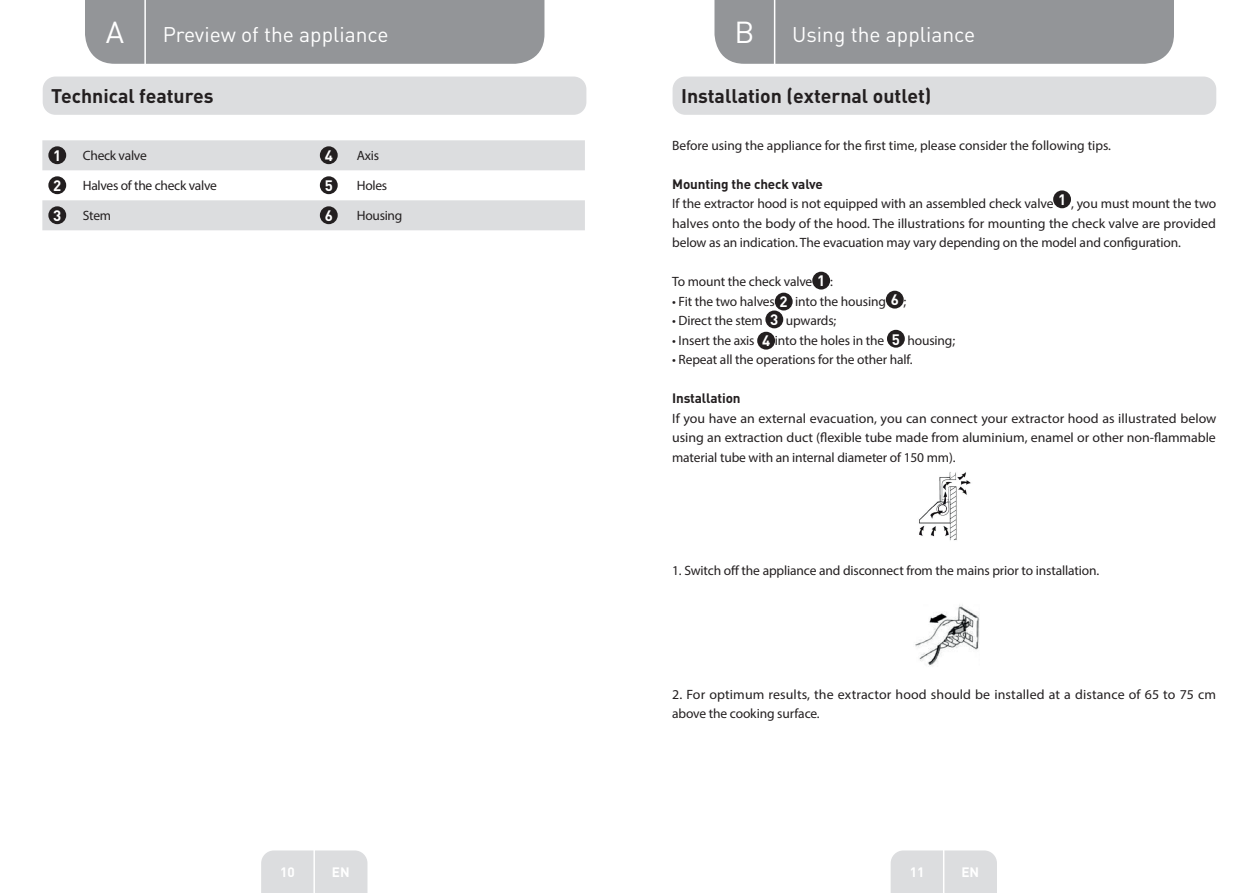
<style>
.page{position:relative;width:1259px;height:893px;background:#fff}
.page>*{position:absolute;margin:0;border:0;box-sizing:border-box;transform-origin:0 0}
.t1{font:30px "DIN Pro";color:#fff}
.t2{font:21px "DIN Pro";color:#fff}
.Sous-titre-FR{font:700 19.5px "DIN Pro";color:#231f20}
.t3{font:700 15px "DIN Pro";color:#fff}
.Large_Text__3_2_mm{font:13.5px/19.5px "Myriad Pro";letter-spacing:-.01em;color:#231f20;text-align:justify}
.Large_Text__3_2_mm-2{font:13.5px/19.5px "Myriad Pro";letter-spacing:.01em;color:#231f20}
.Large_Text__3_2_mm-3{font:700 13.5px "DIN Pro";letter-spacing:-.01em;color:#231f20}
.t4{font:700 13.5px "DIN Pro";color:#fff}
</style>
<div class="page">
<div style="left:714px;top:0;width:460px;height:64px;background:#939598"></div>
<div style="left:890px;top:850px;width:107px;height:43px;background:#dcdddf"></div>
<hr style="left:943px;top:833px;width:1px;height:60px;background:#fff">
<hr style="left:774px;top:0;width:1px;height:66px;background:#fff">
<div style="left:85px;top:0;width:459px;height:64px;background:#939598"></div>
<div style="left:261px;top:850px;width:106px;height:43px;background:#dcdddf"></div>
<hr style="left:313px;top:833px;width:2px;height:60px;background:#fff">
<hr style="left:144px;top:0;width:2px;height:66px;background:#fff">
<div style="left:43px;top:77px;width:543px;height:38px;background:#dcdddf;border-radius:13px"></div>
<svg style="left:42px;top:140px;width:543px;height:90px;fill:#dcdddf"></svg>
<div style="left:48px;top:146px;width:18px;height:18px;background:#231f20;border-radius:50%"></div>
<div style="left:320px;top:146px;width:18px;height:18px;background:#231f20;border-radius:50%"></div>
<div style="left:48px;top:176px;width:18px;height:18px;background:#231f20;border-radius:50%"></div>
<div style="left:320px;top:176px;width:18px;height:18px;background:#231f20;border-radius:50%"></div>
<div style="left:48px;top:206px;width:18px;height:18px;background:#231f20;border-radius:50%"></div>
<div style="left:320px;top:206px;width:18px;height:18px;background:#231f20;border-radius:50%"></div>
<div style="left:672px;top:77px;width:544px;height:38px;background:#dcdddf;border-radius:13px"></div>
<div style="left:1053px;top:190px;width:18px;height:18px;background:#231f20;border-radius:50%"></div>
<div style="left:812px;top:272px;width:18px;height:18px;background:#231f20;border-radius:50%"></div>
<div style="left:775px;top:293px;width:17px;height:17px;background:#231f20;border-radius:50%"></div>
<div style="left:886px;top:291px;width:17px;height:18px;background:#231f20;border-radius:50%"></div>
<div style="left:765px;top:310px;width:18px;height:18px;background:#231f20;border-radius:50%"></div>
<div style="left:757px;top:332px;width:18px;height:18px;background:#231f20;border-radius:50%"></div>
<div style="left:887px;top:330px;width:18px;height:18px;background:#231f20;border-radius:50%"></div>
<img style="left:919px;top:472px;width:52px;height:69px">
<img style="left:915px;top:605px;width:65px;height:61px">
<h1 class="t1" style="left:106px;top:11px;width:20px">A</h1>
<h2 class="t2" style="left:163px;top:20px;width:227px">Preview of the appliance</h2>
<h1 class="t1" style="left:734px;top:11px;width:22px">B</h1>
<h2 class="t2" style="left:792px;top:20px;width:185px">Using the appliance</h2>
<p class="Sous-titre-FR" style="left:51px;top:83px;width:164px">Technical features</p>
<p class="t3" style="left:53px;top:145px;width:10px">1</p>
<p class="Large_Text__3_2_mm" style="left:83px;top:146px;width:65px">Check valve</p>
<p class="t3" style="left:325px;top:145px;width:10px">4</p>
<p class="Large_Text__3_2_mm" style="left:357px;top:146px;width:24px">Axis</p>
<p class="t3" style="left:53px;top:175px;width:10px">2</p>
<p class="Large_Text__3_2_mm" style="left:83px;top:176px;width:135px">Halves of the check valve</p>
<p class="t3" style="left:325px;top:175px;width:10px">5</p>
<p class="Large_Text__3_2_mm" style="left:357px;top:176px;width:32px">Holes</p>
<p class="t3" style="left:53px;top:205px;width:10px">3</p>
<p class="Large_Text__3_2_mm" style="left:83px;top:206px;width:30px">Stem</p>
<p class="t3" style="left:325px;top:205px;width:10px">6</p>
<p class="Large_Text__3_2_mm" style="left:357px;top:206px;width:47px">Housing</p>
<p class="Sous-titre-FR" style="left:681px;top:83px;width:252px">Installation (external outlet)</p>
<p class="Large_Text__3_2_mm" style="left:672px;top:135px;width:440px">Before using the appliance for the first time, please consider the following tips.</p>
<p class="Large_Text__3_2_mm-3" style="left:672px;top:175px;width:152px">Mounting the check valve</p>
<p class="Large_Text__3_2_mm" style="left:672px;top:194px;width:383px">If the extractor hood is not equipped with an assembled check valve</p>
<p class="t3" style="left:1058px;top:190px;width:10px">1</p>
<p class="Large_Text__3_2_mm" style="left:672px;top:194px;width:545px;text-indent:399px">, you must mount the two halves onto the body of the hood. The illustrations for mounting the check valve are provided below as an indication. The evacuation may vary depending on the model and configuration.</p>
<p class="Large_Text__3_2_mm" style="left:672px;top:272px;width:142px">To mount the check valve</p>
<p class="t3" style="left:817px;top:271px;width:10px">1</p>
<p class="Large_Text__3_2_mm" style="left:830px;top:272px;width:4px">:</p>
<p class="Large_Text__3_2_mm" style="left:672px;top:291px;width:104px">• Fit the two halves</p>
<p class="t3" style="left:779px;top:292px;width:10px">2</p>
<p class="Large_Text__3_2_mm" style="left:795px;top:291px;width:92px">into the housing</p>
<p class="t3" style="left:890px;top:290px;width:10px">6</p>
<p class="Large_Text__3_2_mm" style="left:903px;top:291px;width:4px">;</p>
<p class="Large_Text__3_2_mm" style="left:672px;top:311px;width:92px">• Direct the stem</p>
<p class="t3" style="left:770px;top:310px;width:10px">3</p>
<p class="Large_Text__3_2_mm" style="left:786px;top:311px;width:52px">upwards;</p>
<p class="Large_Text__3_2_mm" style="left:672px;top:330px;width:84px">• Insert the axis</p>
<p class="t3" style="left:762px;top:331px;width:10px">4</p>
<p class="Large_Text__3_2_mm" style="left:775px;top:330px;width:111px">into the holes in the</p>
<p class="t3" style="left:892px;top:329px;width:10px">5</p>
<p class="Large_Text__3_2_mm" style="left:907px;top:330px;width:49px">housing;</p>
<p class="Large_Text__3_2_mm" style="left:672px;top:350px;width:242px">• Repeat all the operations for the other half.</p>
<p class="Large_Text__3_2_mm-3" style="left:672px;top:389px;width:70px">Installation</p>
<p class="Large_Text__3_2_mm" style="left:672px;top:408px;width:546px">If you have an external evacuation, you can connect your extractor hood as illustrated below using an extraction duct (flexible tube made from aluminium, enamel or other non-flammable material tube with an internal diameter of 150 mm).</p>
<p class="Large_Text__3_2_mm" style="left:672px;top:560px;width:429px">1. Switch off the appliance and disconnect from the mains prior to installation.</p>
<p class="Large_Text__3_2_mm-2" style="left:672px;top:684px;width:545px">2. For optimum results, the extractor hood should be installed at a distance of 65 to 75 cm above the cooking surface.</p>
<p class="t4" style="left:280px;top:863px;width:16px">10</p>
<p class="t4" style="left:332px;top:863px;width:19px">EN</p>
<p class="t4" style="left:909px;top:863px;width:16px">11</p>
<p class="t4" style="left:961px;top:863px;width:19px">EN</p>
</div>
